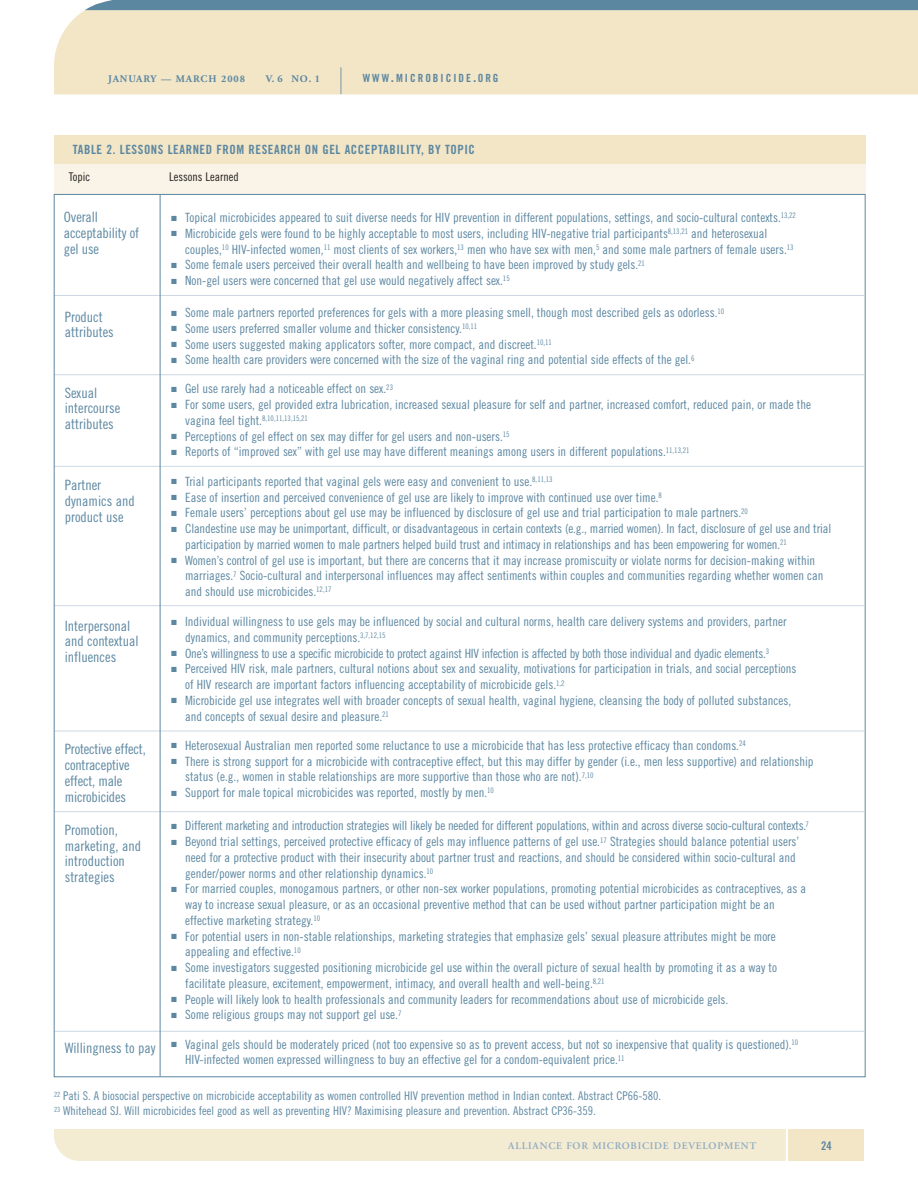
<style>
.page{position:relative;width:918px;height:1188px;background:#fff}
.page>*{position:absolute;margin:0;border:0;box-sizing:border-box;transform-origin:0 0}
.t1{font:600 39.45px "Adobe Garamond";color:#5c87a1;scale:.26 1}
.t2{font:14.25px/15.8px "Trade Gothic Cond Eighteen";color:#5c87a1}
.t3{font:12.75px/15.8px "Trade Gothic Cond Eighteen";color:#5c87a1}
.t4{font:12.75px "Trade Gothic Cond Eighteen";letter-spacing:-.02em;color:#5c87a1}
.t5{font:12.75px "Trade Gothic Bold Cond Twenty";letter-spacing:.045em;color:#5c87a1}
.t6{font:12px/15px "Trade Gothic Cond Eighteen";color:#5c87a1}
.t7{font:12px "Trade Gothic Cond Eighteen";color:#231f20}
.t8{font:12px "Trade Gothic Bold Cond Twenty";color:#5c87a1}
.t9{font:11.25px "Trade Gothic Bold Cond Twenty";letter-spacing:.18em;color:#5c87a1}
.t10{font:600 10.2px "Adobe Garamond";letter-spacing:.075em;color:#8cabc0}
.t11{font:700 10.2px "Adobe Garamond";letter-spacing:.09em;color:#5c87a1}
.s1{font-size:15px}
.s2{font-size:14.25px}
</style>
<div class="page">
<div style="left:54px;top:135px;width:811px;height:30px;background:#f2e6c7"></div>
<div style="left:54px;top:164px;width:811px;height:30px;background:#f9f4e7"></div>
<div style="left:54px;top:1129px;width:732px;height:32px;background:#f4ebd3"></div>
<div style="left:789px;top:1129px;width:75px;height:32px;background:#f2e6c7"></div>
<div style="left:54px;top:10px;width:864px;height:84px;background:#f2e6c7"></div>
<div style="left:85px;top:0;width:833px;height:10px;background:#5c87a1"></div>
<hr style="left:54px;top:295px;width:810px;height:1px;background:#ccd9e4">
<hr style="left:54px;top:375px;width:810px;height:1px;background:#ccd9e4">
<hr style="left:54px;top:466px;width:810px;height:1px;background:#ccd9e4">
<hr style="left:54px;top:605px;width:810px;height:1px;background:#ccd9e4">
<hr style="left:54px;top:811px;width:810px;height:1px;background:#ccd9e4">
<hr style="left:54px;top:731px;width:810px;height:1px;background:#ccd9e4">
<hr style="left:54px;top:1031px;width:810px;height:1px;background:#ccd9e4">
<hr style="left:160px;top:195px;width:1px;height:882px;background:#5c87a1">
<p class="t11" style="left:108px;top:74px;width:138px">JANUARY — MARCH 2008</p>
<p class="t11" style="left:266px;top:74px;width:56px">V. 6 NO. 1</p>
<h1 class="t1" style="left:340px;top:66px;width:11px">|</h1>
<p class="t9" style="left:363px;top:73px;width:137px">WWW<span class="s1">.</span>MICROBICIDE<span class="s1">.</span>ORG</p>
<p class="t5" style="left:73px;top:144px;width:404px">TABLE 2. LESSONS LEARNED FROM RESEARCH ON GEL ACCEPTABILITY, BY TOPIC</p>
<p class="t7" style="left:69px;top:172px;width:23px">Topic</p>
<p class="t7" style="left:169px;top:172px;width:71px">Lessons Learned</p>
<p class="t2" style="left:64px;top:210px;width:77px">Overall acceptability of gel use</p>
<p class="t3" style="left:171px;top:211px;width:626px">✓ Topical microbicides appeared to suit diverse needs for HIV prevention in different populations, settings, and socio-cultural contexts.<sup>13,22</sup></p>
<p class="t3" style="left:185px;top:226px;width:610px;text-indent:-14px">✓ Microbicide gels were found to be highly acceptable to most users, including HIV-negative trial participants<sup>8,13,21</sup> and heterosexual couples,<sup>10</sup> HIV-infected women,<sup>11</sup> most clients of sex workers,<sup>13</sup> men who have sex with men,<sup>5</sup> and some male partners of female users.<sup>13</sup></p>
<p class="t3" style="left:171px;top:258px;width:475px">✓ Some female users perceived their overall health and wellbeing to have been improved by study gels.<sup>21</sup></p>
<p class="t3" style="left:171px;top:274px;width:340px">✓ Non-gel users were concerned that gel use would negatively affect sex.<sup>15</sup></p>
<p class="t2" style="left:65px;top:310px;width:51px">Product attributes</p>
<p class="t3" style="left:171px;top:306px;width:555px">✓ Some male partners reported preferences for gels with a more pleasing smell, though most described gels as odorless.<sup>10</sup></p>
<p class="t3" style="left:171px;top:322px;width:308px">✓ Some users preferred smaller volume and thicker consistency.<sup>10,11</sup></p>
<p class="t3" style="left:171px;top:337px;width:382px">✓ Some users suggested making applicators softer, more compact, and discreet.<sup>10,11</sup></p>
<p class="t3" style="left:171px;top:353px;width:525px">✓ Some health care providers were concerned with the size of the vaginal ring and potential side effects of the gel.<sup>6</sup></p>
<p class="t2" style="left:65px;top:386px;width:57px">Sexual intercourse attributes</p>
<p class="t3" style="left:171px;top:382px;width:223px">✓ Gel use rarely had a noticeable effect on sex.<sup>23</sup></p>
<p class="t3" style="left:185px;top:398px;width:627px;text-indent:-14px">✓ For some users, gel provided extra lubrication, increased sexual pleasure for self and partner, increased comfort, reduced pain, or made the vagina feel tight.<sup>8,10,11,13,15,21</sup></p>
<p class="t3" style="left:171px;top:429px;width:340px">✓ Perceptions of gel effect on sex may differ for gel users and non-users.<sup>15</sup></p>
<p class="t3" style="left:171px;top:445px;width:520px">✓ Reports of “improved sex” with gel use may have different meanings among users in different populations.<sup>11,13,21</sup></p>
<p class="t2" style="left:65px;top:478px;width:71px">Partner dynamics and product use</p>
<p class="t3" style="left:171px;top:474px;width:383px">✓ Trial participants reported that vaginal gels were easy and convenient to use.<sup>8,11,13</sup></p>
<p class="t3" style="left:171px;top:490px;width:492px">✓ Ease of insertion and perceived convenience of gel use are likely to improve with continued use over time.<sup>8</sup></p>
<p class="t3" style="left:171px;top:506px;width:578px">✓ Female users’ perceptions about gel use may be influenced by disclosure of gel use and trial participation to male partners.<sup>20</sup></p>
<p class="t3" style="left:185px;top:522px;width:648px;text-indent:-14px">✓ Clandestine use may be unimportant, difficult, or disadvantageous in certain contexts (e.g., married women). In fact, disclosure of gel use and trial participation by married women to male partners helped build trust and intimacy in relationships and has been empowering for women.<sup>21</sup></p>
<p class="t3" style="left:185px;top:553px;width:640px;text-indent:-14px">✓ Women’s control of gel use is important, but there are concerns that it may increase promiscuity or violate norms for decision-making within marriages.<sup>7</sup> Socio-cultural and interpersonal influences may affect sentiments within couples and communities regarding whether women can and should use microbicides.<sup>12,17</sup></p>
<p class="t2" style="left:65px;top:619px;width:75px">Interpersonal and contextual influences</p>
<p class="t3" style="left:185px;top:615px;width:603px;text-indent:-14px">✓ Individual willingness to use gels may be influenced by social and cultural norms, health care delivery systems and providers, partner dynamics, and community perceptions.<sup>3,7,12,15</sup></p>
<p class="t4" style="left:171px;top:648px;width:600px">✓ One’s willingness to use a specific microbicide to protect against HIV infection is affected by both those individual and dyadic elements.<sup>3</sup></p>
<p class="t3" style="left:185px;top:662px;width:613px;text-indent:-14px">✓ Perceived HIV risk, male partners, cultural notions about sex and sexuality, motivations for participation in trials, and social perceptions of HIV research are important factors influencing acceptability of microbicide gels.<sup>1,2</sup></p>
<p class="t3" style="left:185px;top:694px;width:608px;text-indent:-14px">✓ Microbicide gel use integrates well with broader concepts of sexual health, vaginal hygiene, cleansing the body of polluted substances, and concepts of sexual desire and pleasure.<sup>21</sup></p>
<p class="t2" style="left:65px;top:742px;width:83px">Protective effect, contraceptive effect, male microbicides</p>
<p class="t3" style="left:171px;top:739px;width:576px">✓ Heterosexual Australian men reported some reluctance to use a microbicide that has less protective efficacy than condoms.<sup>24</sup></p>
<p class="t3" style="left:185px;top:754px;width:630px;text-indent:-14px">✓ There is strong support for a microbicide with contraceptive effect, but this may differ by gender (i.e., men less supportive) and relationship status (e.g., women in stable relationships are more supportive than those who are not).<sup>7,10</sup></p>
<p class="t3" style="left:171px;top:786px;width:324px">✓ Support for male topical microbicides was reported, mostly by men.<sup>10</sup></p>
<p class="t2" style="left:65px;top:823px;width:78px">Promotion, marketing, and introduction strategies</p>
<p class="t3" style="left:171px;top:819px;width:639px">✓ Different marketing and introduction strategies will likely be needed for different populations, within and across diverse socio-cultural contexts.<sup>7</sup></p>
<p class="t3" style="left:185px;top:835px;width:616px;text-indent:-14px">✓ Beyond trial settings, perceived protective efficacy of gels may influence patterns of gel use.<sup>17</sup> Strategies should balance potential users’ need for a protective product with their insecurity about partner trust and reactions, and should be considered within socio-cultural and gender/power norms and other relationship dynamics.<sup>10</sup></p>
<p class="t3" style="left:185px;top:882px;width:623px;text-indent:-14px">✓ For married couples, monogamous partners, or other non-sex worker populations, promoting potential microbicides as contraceptives, as a way to increase sexual pleasure, or as an occasional preventive method that can be used without partner participation might be an effective marketing strategy.<sup>10</sup></p>
<p class="t3" style="left:185px;top:929px;width:592px;text-indent:-14px">✓ For potential users in non-stable relationships, marketing strategies that emphasize gels’ sexual pleasure attributes might be more appealing and effective.<sup>10</sup></p>
<p class="t3" style="left:185px;top:961px;width:593px;text-indent:-14px">✓ Some investigators suggested positioning microbicide gel use within the overall picture of sexual health by promoting it as a way to facilitate pleasure, excitement, empowerment, intimacy, and overall health and well-being.<sup>8,21</sup></p>
<p class="t3" style="left:171px;top:992px;width:559px">✓ People will likely look to health professionals and community leaders for recommendations about use of microbicide gels.</p>
<p class="t3" style="left:171px;top:1008px;width:232px">✓ Some religious groups may not support gel use.<sup>7</sup></p>
<p class="t3" style="left:185px;top:1037px;width:615px;text-indent:-120px"><span class="s2">Willingness to pay</span> ✓ Vaginal gels should be moderately priced (not too expensive so as to prevent access, but not so inexpensive that quality is questioned).<sup>10<br></sup>HIV-infected women expressed willingness to buy an effective gel for a condom-equivalent price.<sup>11</sup></p>
<p class="t6" style="left:54px;top:1089px;width:609px"><sup>22</sup> Pati S. A biosocial perspective on microbicide acceptability as women controlled HIV prevention method in Indian context. Abstract CP66-580.<br><sup>23</sup> Whitehead SJ. Will microbicides feel good as well as preventing HIV? Maximising pleasure and prevention. Abstract CP36-359.</p>
<p class="t10" style="left:508px;top:1142px;width:250px">ALLIANCE FOR MICROBICIDE DEVELOPMENT</p>
<p class="t8" style="left:821px;top:1141px;width:12px">24</p>
</div>
